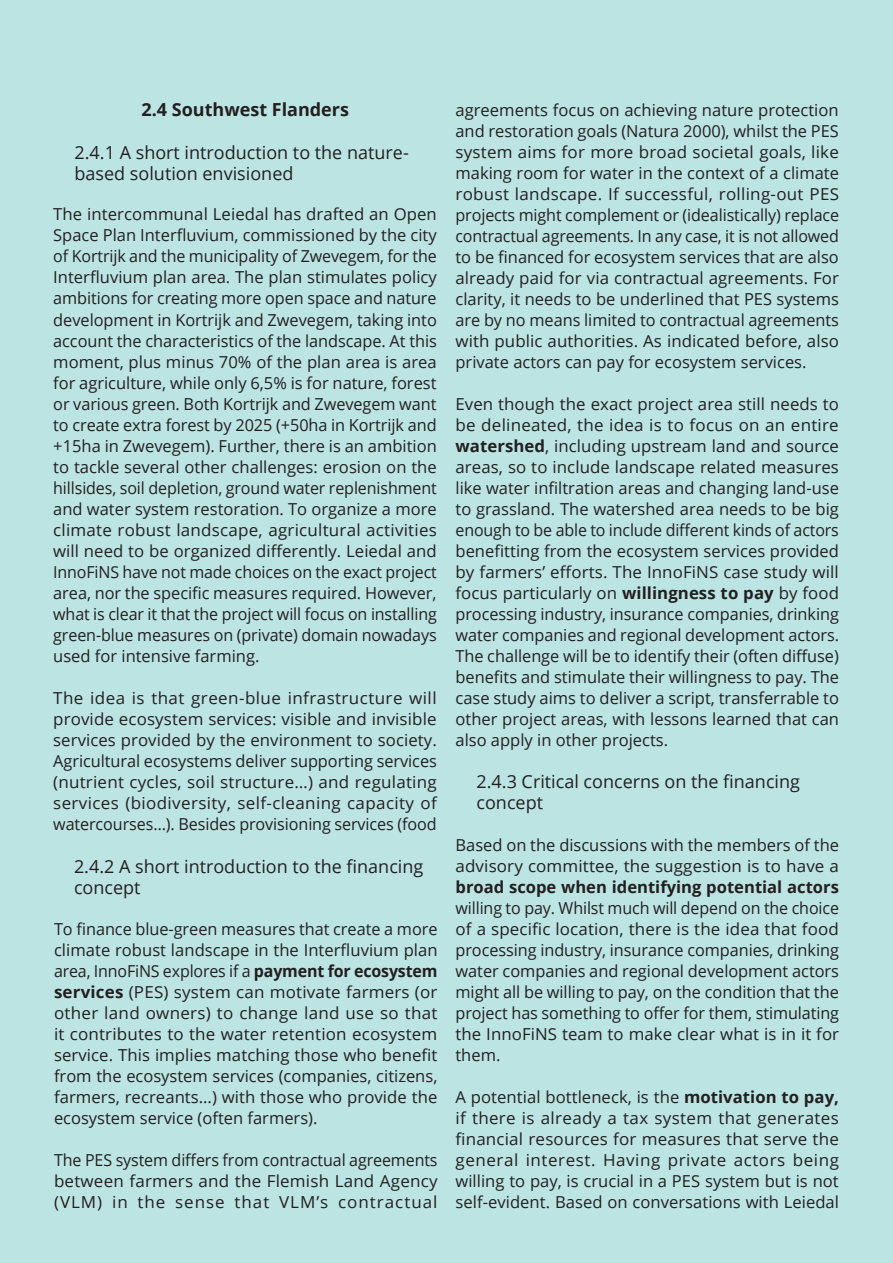
<style>
.page{position:relative;width:893px;height:1263px;background:#bce4e3}
.page>*{position:absolute;margin:0;border:0;box-sizing:border-box;transform-origin:0 0}
.subtitel__Leie{font:18px/21px "Open Sans";color:#231f20}
.subtitel__Leie-2{font:700 18px "Open Sans";color:#231f20}
.Tekst{font:16.5px/21px "Open Sans";color:#231f20;text-align:justify}
.s1{font-weight:700}
</style>
<div class="page">
<p class="subtitel__Leie-2" style="left:141px;top:96px;width:209px">2.4 Southwest Flanders</p>
<p class="subtitel__Leie" style="left:75px;top:141px;width:336px">2.4.1 A short introduction to the nature&shy;based solution envisioned</p>
<p class="Tekst" style="left:53px;top:204px;width:385px">The intercommunal Leiedal has drafted an Open Space Plan Interfluvium, commissioned by the city of Kortrijk and the municipality of Zwevegem, for the Interfluvium plan area. The plan stimulates policy ambitions for creating more open space and nature development in Kortrijk and Zwevegem, taking into account the characteristics of the landscape. At this moment, plus minus 70% of the plan area is area for agriculture, while only 6,5% is for nature, forest or various green. Both Kortrijk and Zwevegem want to create extra forest by 2025 (+50ha in Kortrijk and +15ha in Zwevegem). Further, there is an ambition to tackle several other challenges: erosion on the hillsides, soil depletion, ground water replenishment and water system restoration. To organize a more climate robust landscape, agricultural activities will need to be organized differently. Leiedal and InnoFiNS have not made choices on the exact project area, nor the specific measures required. However, what is clear it that the project will focus on installing green-blue measures on (private) domain nowadays used for intensive farming.</p>
<p class="Tekst" style="left:53px;top:687px;width:385px">The idea is that green-blue infrastructure will provide ecosystem services: visible and invisible services provided by the environment to society.<br>Agricultural ecosystems deliver supporting services (nutrient cycles, soil structure…) and regulating services (biodiversity, self-cleaning capacity of watercourses…). Besides provisioning services (food</p>
<p class="subtitel__Leie" style="left:74px;top:855px;width:351px">2.4.2 A short introduction to the financing concept</p>
<p class="Tekst" style="left:54px;top:918px;width:385px">To finance blue-green measures that create a more climate robust landscape in the Interfluvium plan area, InnoFiNS explores if a <span class="s1">payment for ecosystem services</span> (PES) system can motivate farmers (or other land owners) to change land use so that it contributes to the water retention ecosystem service. This implies matching those who benefit from the ecosystem services (companies, citizens, farmers, recreants…) with those who provide the ecosystem service (often farmers).</p>
<p class="Tekst" style="left:54px;top:1149px;width:385px">The PES system differs from contractual agreements between farmers and the Flemish Land Agency (VLM) in the sense that VLM’s contractual</p>
<p class="Tekst" style="left:455px;top:99px;width:385px">agreements focus on achieving nature protection and restoration goals (Natura 2000), whilst the PES system aims for more broad societal goals, like making room for water in the context of a climate robust landscape. If successful, rolling-out PES projects might complement or (idealistically) replace contractual agreements. In any case, it is not allowed to be financed for ecosystem services that are also already paid for via contractual agreements. For clarity, it needs to be underlined that PES systems are by no means limited to contractual agreements with public authorities. As indicated before, also private actors can pay for ecosystem services.</p>
<p class="Tekst" style="left:455px;top:393px;width:385px">Even though the exact project area still needs to be delineated, the idea is to focus on an entire <span class="s1">watershed</span>, including upstream land and source areas, so to include landscape related measures like water infiltration areas and changing land-use to grassland. The watershed area needs to be big enough to be able to include different kinds of actors benefitting from the ecosystem services provided by farmers’ efforts. The InnoFiNS case study will focus particularly on <span class="s1">willingness to pay</span> by food processing industry, insurance companies, drinking water companies and regional development actors.<br>The challenge will be to identify their (often diffuse) benefits and stimulate their willingness to pay. The case study aims to deliver a script, transferrable to other project areas, with lessons learned that can also apply in other projects.</p>
<p class="subtitel__Leie" style="left:476px;top:770px;width:325px">2.4.3 Critical concerns on the financing concept</p>
<p class="Tekst" style="left:455px;top:834px;width:385px">Based on the discussions with the members of the advisory committee, the suggestion is to have a <span class="s1">broad scope when identifying potential actors </span>willing to pay. Whilst much will depend on the choice of a specific location, there is the idea that food processing industry, insurance companies, drinking water companies and regional development actors might all be willing to pay, on the condition that the project has something to offer for them, stimulating the InnoFiNS team to make clear what is in it for them.</p>
<p class="Tekst" style="left:455px;top:1086px;width:385px">A potential bottleneck, is the <span class="s1">motivation to pay, </span>if there is already a tax system that generates financial resources for measures that serve the general interest. Having private actors being willing to pay, is crucial in a PES system but is not self-evident. Based on conversations with Leiedal</p>
</div>
